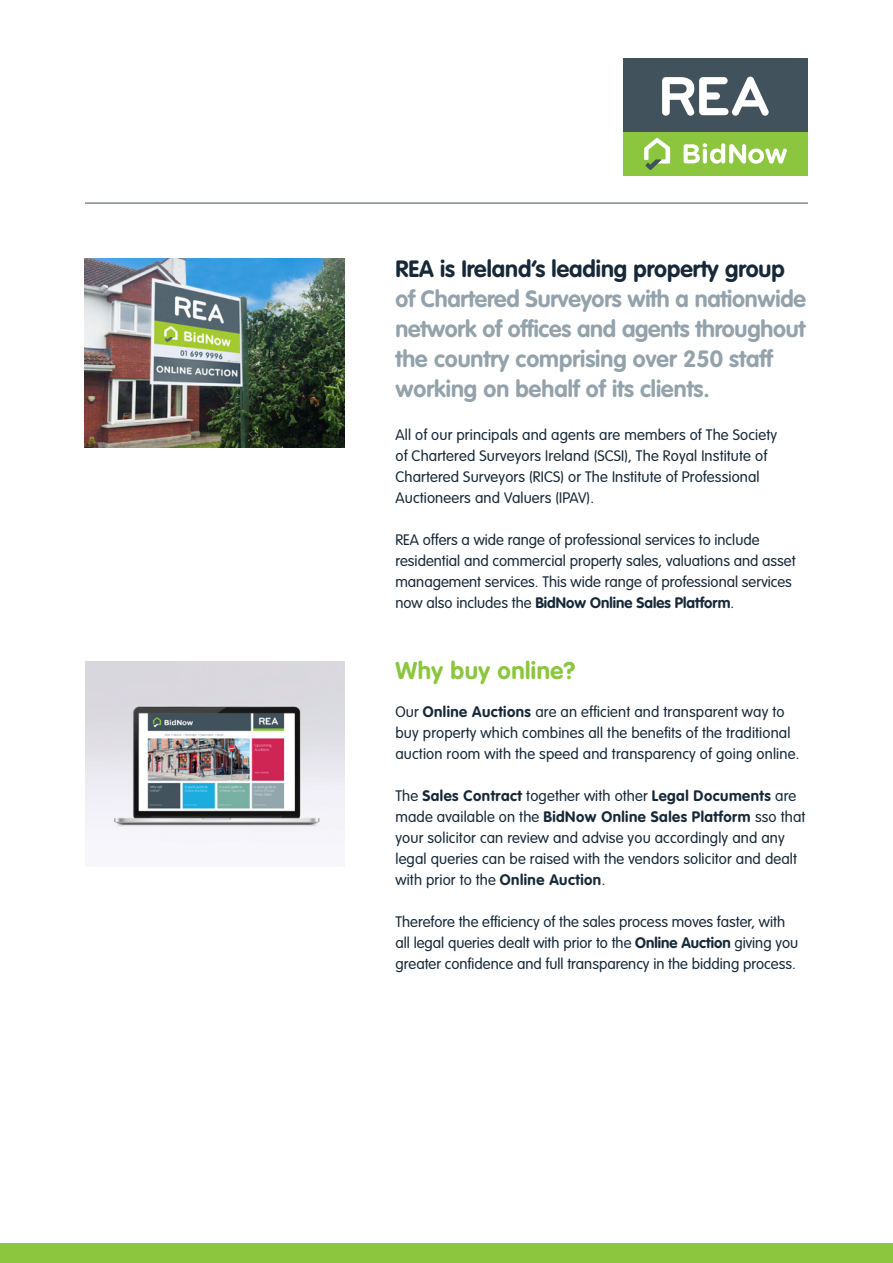
<style>
.page{position:relative;width:893px;height:1263px;background:#fff}
.page>*{position:absolute;margin:0;border:0;box-sizing:border-box;transform-origin:0 0}
.t1{font:700 24px "VAG Rounded Std";letter-spacing:.02em;color:#8bc63e}
.t2{font:700 23.25px/30px "VAG Rounded Std";color:#93a2ab}
.t3{font:300 15px/21px "VAG Rounded Std";letter-spacing:.01em;color:#172938}
.s1{color:#172938}
.s2{font-weight:700}
</style>
<div class="page">
<hr style="left:85px;top:203px;width:723px;height:1px;background:#41525c">
<div style="left:0;top:1243px;width:893px;height:20px;background:#8bc63e"></div>
<img style="left:85px;top:662px;width:259px;height:182px">
<img style="left:84px;top:259px;width:260px;height:189px">
<div style="left:623px;top:59px;width:185px;height:73px;background:#41525c"></div>
<div style="left:623px;top:132px;width:185px;height:43px;background:#8bc63e"></div>
<svg style="left:662px;top:77px;width:107px;height:39px"></svg>
<svg style="left:684px;top:143px;width:103px;height:21px"></svg>
<svg style="left:644px;top:138px;width:26px;height:32px"></svg>
<p class="t2" style="left:395px;top:254px;width:412px"><span class="s1">REA is Ireland’s leading property group </span>of Chartered Surveyors with a nationwide network of offices and agents throughout the country comprising over 250 staff working on behalf of its clients.</p>
<p class="t3" style="left:395px;top:425px;width:383px">All of our principals and agents are members of The Society of Chartered Surveyors Ireland (SCSI), The Royal Institute of Chartered Surveyors (RICS) or The Institute of Professional Auctioneers and Valuers (IPAV).</p>
<p class="t3" style="left:395px;top:530px;width:402px">REA offers a wide range of professional services to include residential and commercial property sales, valuations and asset management services. This wide range of professional services now also includes the <span class="s2">BidNow Online Sales Platform</span>.</p>
<p class="t1" style="left:395px;top:656px;width:182px">Why buy online?</p>
<p class="t3" style="left:395px;top:701px;width:405px">Our <span class="s2">Online Auctions</span> are an efficient and transparent way to buy property which combines all the benefits of the traditional auction room with the speed and transparency of going online.</p>
<p class="t3" style="left:395px;top:785px;width:411px">The <span class="s2">Sales Contract</span> together with other <span class="s2">Legal Documents</span> are made available on the <span class="s2">BidNow Online Sales Platform</span> sso that your solicitor can review and advise you accordingly and any legal queries can be raised with the vendors solicitor and dealt with prior to the <span class="s2">Online Auction</span>.</p>
<p class="t3" style="left:395px;top:911px;width:404px">Therefore the efficiency of the sales process moves faster, with all legal queries dealt with prior to the <span class="s2">Online Auction</span> giving you greater confidence and full transparency in the bidding process.</p>
</div>
